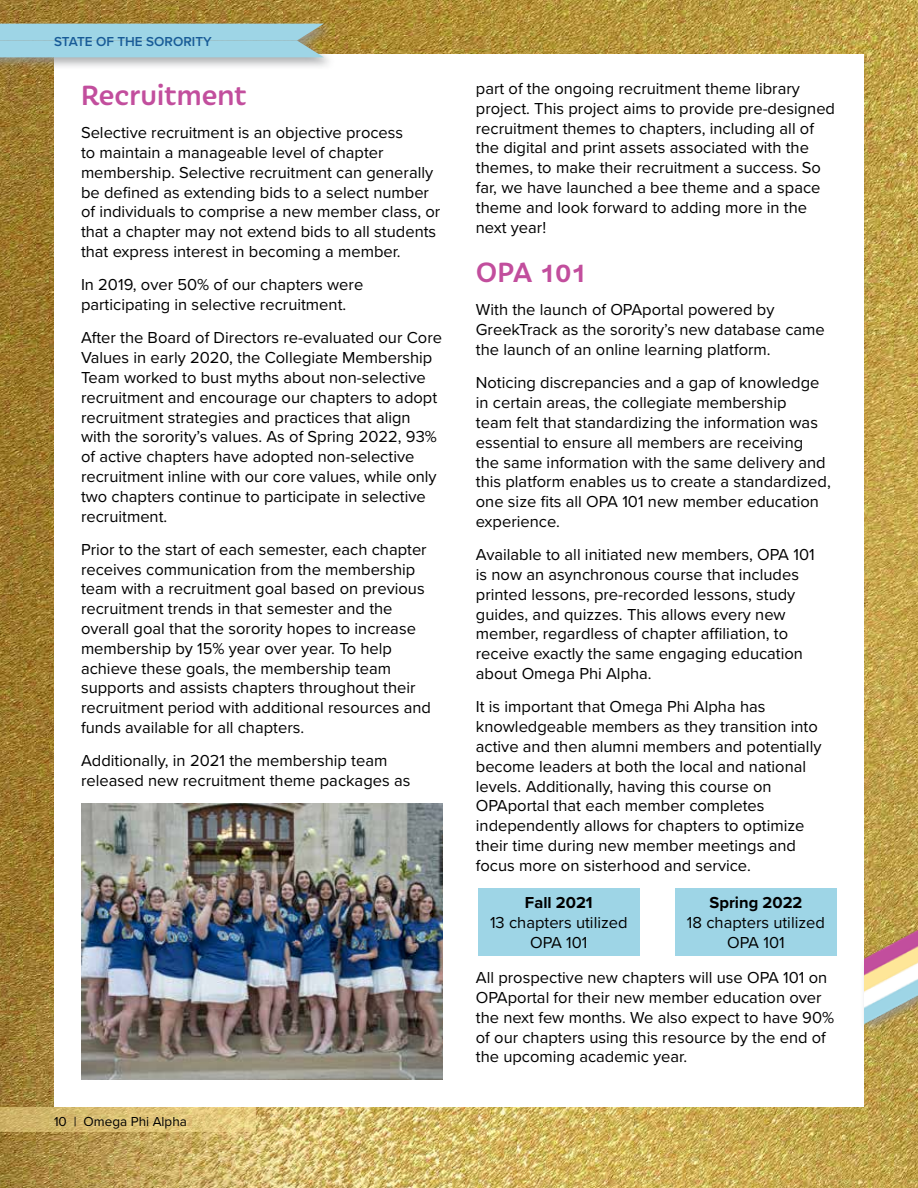
<style>
.page{position:relative;width:918px;height:1188px;background:#fff}
.page>*{position:absolute;margin:0;border:0;box-sizing:border-box;transform-origin:0 0}
.t1{font:500 30px "Iskra";color:#c24e9d}
.t2{font:16.5px/19.8px "Proxima Nova";color:#000}
.t3{font:700 16.5px "Proxima Nova";color:#000}
.t4{font:600 13.5px "Proxima Nova";color:#185b97}
.t5{font:13.5px "Proxima Nova";color:#000}
</style>
<div class="page">
<img style="left:0;top:0;width:918px;height:1188px">
<div style="left:54px;top:54px;width:810px;height:1053px;background:#fff"></div>
<div style="left:0;top:20px;width:336px;height:50px;background:#939598;opacity:.75"></div>
<svg style="left:0;top:24px;width:324px;height:33px;background:#9ed1df"></svg>
<svg style="left:0;top:1107px;width:256px;height:24px;background:#dbc074"></svg>
<div style="left:861px;top:913px;width:57px;height:125px;background:#939598;opacity:.75"></div>
<img style="left:864px;top:916px;width:54px;height:111px">
<div style="left:478px;top:888px;width:162px;height:68px;background:#9ed5e6"></div>
<div style="left:675px;top:888px;width:162px;height:68px;background:#9ed5e6"></div>
<img style="left:81px;top:803px;width:361px;height:277px">
<p class="t4" style="left:54px;top:31px;width:159px">STATE OF THE SORORITY</p>
<h1 class="t1" style="left:81px;top:74px;width:167px">Recruitment</h1>
<p class="t2" style="left:81px;top:122px;width:361px">Selective recruitment is an objective process<br>to maintain a manageable level of chapter membership. Selective recruitment can generally be defined as extending bids to a select number of individuals to comprise a new member class, or that a chapter may not extend bids to all students that express interest in becoming a member.</p>
<p class="t2" style="left:81px;top:274px;width:284px">In 2019, over 50% of our chapters were participating in selective recruitment.</p>
<p class="t2" style="left:81px;top:327px;width:363px">After the Board of Directors re-evaluated our Core Values in early 2020, the Collegiate Membership Team worked to bust myths about non-selective recruitment and encourage our chapters to adopt recruitment strategies and practices that align with the sorority’s values. As of Spring 2022, 93% of active chapters have adopted non-selective recruitment inline with our core values, while only two chapters continue to participate in selective recruitment.</p>
<p class="t2" style="left:81px;top:539px;width:352px">Prior to the start of each semester, each chapter receives communication from the membership team with a recruitment goal based on previous recruitment trends in that semester and the overall goal that the sorority hopes to increase membership by 15% year over year. To help achieve these goals, the membership team supports and assists chapters throughout their recruitment period with additional resources and funds available for all chapters.</p>
<p class="t2" style="left:81px;top:750px;width:331px">Additionally, in 2021 the membership team released new recruitment theme packages as</p>
<p class="t5" style="left:54px;top:1111px;width:134px">10 | Omega Phi Alpha</p>
<p class="t2" style="left:476px;top:78px;width:361px">part of the ongoing recruitment theme library project. This project aims to provide pre-designed recruitment themes to chapters, including all of the digital and print assets associated with the themes, to make their recruitment a success. So far, we have launched a bee theme and a space theme and look forward to adding more in the next year!</p>
<h1 class="t1" style="left:476px;top:251px;width:113px">OPA 101</h1>
<p class="t2" style="left:476px;top:299px;width:350px">With the launch of OPAportal powered by<br>GreekTrack as the sorority’s new database came the launch of an online learning platform.</p>
<p class="t2" style="left:476px;top:372px;width:356px">Noticing discrepancies and a gap of knowledge in certain areas, the collegiate membership<br>team felt that standardizing the information was essential to ensure all members are receiving<br>the same information with the same delivery and this platform enables us to create a standardized, one size fits all OPA 101 new member education experience.</p>
<p class="t2" style="left:476px;top:544px;width:340px">Available to all initiated new members, OPA 101 is now an asynchronous course that includes printed lessons, pre-recorded lessons, study guides, and quizzes. This allows every new member, regardless of chapter affiliation, to receive exactly the same engaging education about Omega Phi Alpha.</p>
<p class="t2" style="left:476px;top:696px;width:347px">It is important that Omega Phi Alpha has knowledgeable members as they transition into active and then alumni members and potentially become leaders at both the local and national levels. Additionally, having this course on OPAportal that each member completes independently allows for chapters to optimize their time during new member meetings and focus more on sisterhood and service.</p>
<p class="t3" style="left:525px;top:891px;width:69px">Fall 2021</p>
<p class="t2" style="left:490px;top:912px;width:139px;text-align:center">13 chapters utilized<br>OPA 101</p>
<p class="t3" style="left:709px;top:891px;width:95px">Spring 2022</p>
<p class="t2" style="left:687px;top:912px;width:140px;text-align:center">18 chapters utilized<br>OPA 101</p>
<p class="t2" style="left:476px;top:967px;width:360px">All prospective new chapters will use OPA 101 on OPAportal for their new member education over the next few months. We also expect to have 90% of our chapters using this resource by the end of the upcoming academic year.</p>
</div>
